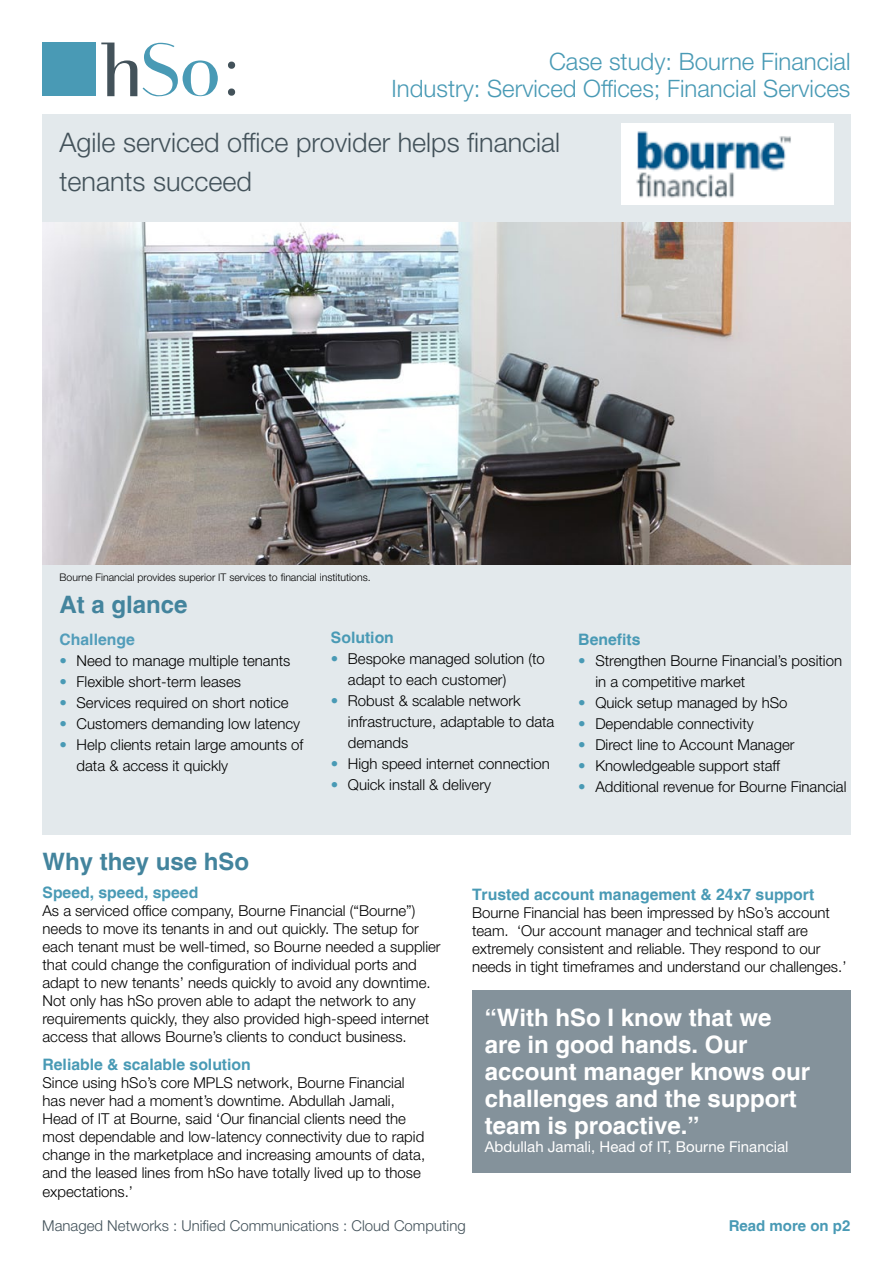
<style>
.page{position:relative;width:893px;height:1263px;background:#fff}
.page>*{position:absolute;margin:0;border:0;box-sizing:border-box;transform-origin:0 0}
.t1{font:300 27px/39px "Helvetica Neue LT Std";color:#43525a}
.t2{font:700 24px/27px "Helvetica";color:#fff}
.t3{font:300 24px/27px "Helvetica Neue LT Std";color:#499ab5;text-align:right}
.t4{font:700 24px "Helvetica";color:#43849d}
.t5{font:700 15.75px "Helvetica";color:#499ab5}
.t6{font:700 15.75px "Helvetica";color:#529dba}
.t7{font:300 15px/18px "Helvetica Neue LT Std";color:#000}
.t8{font:300 15px "Helvetica Neue LT Std";color:#43525a}
.t9{font:15px "Helvetica Neue LT Std";color:#fff}
.t10{font:700 15px "Helvetica";color:#499ab5}
.t11{font:300 10.5px "Helvetica Neue LT Std";color:#000}
.s1{color:#499ab5}
</style>
<div class="page">
<div style="left:43px;top:115px;width:808px;height:720px;background:#e3e9ec"></div>
<div style="left:43px;top:43px;width:53px;height:53px;background:#499ab5"></div>
<svg style="left:101px;top:43px;width:134px;height:53px"></svg>
<img style="left:43px;top:223px;width:808px;height:342px">
<div style="left:472px;top:990px;width:378px;height:183px;background:#84929b"></div>
<div style="left:621px;top:124px;width:212px;height:81px;background:#fff"></div>
<img style="left:636px;top:131px;width:155px;height:67px">
<h2 class="t3" style="left:392px;top:47px;width:460px">Case study: Bourne Financial<br>Industry: Serviced Offices; Financial Services</h2>
<h1 class="t1" style="left:60px;top:122px;width:502px">Agile serviced office provider helps financial tenants succeed</h1>
<p class="t11" style="left:60px;top:571px;width:313px">Bourne Financial provides superior IT services to financial institutions.</p>
<h2 class="t4" style="left:60px;top:590px;width:130px">At a glance</h2>
<p class="t6" style="left:60px;top:629px;width:77px">Challenge</p>
<p class="t7" style="left:60px;top:651px;width:232px"><span class="s1">•</span> Need to manage multiple tenants</p>
<p class="t7" style="left:60px;top:672px;width:183px"><span class="s1">•</span> Flexible short-term leases</p>
<p class="t7" style="left:60px;top:693px;width:231px"><span class="s1">•</span> Services required on short notice</p>
<p class="t7" style="left:60px;top:714px;width:242px"><span class="s1">•</span> Customers demanding low latency</p>
<p class="t7" style="left:77px;top:734px;width:228px;line-height:21px;text-indent:-17px"><span class="s1">•</span> Help clients retain large amounts of data &amp; access it quickly</p>
<p class="t5" style="left:331px;top:628px;width:65px">Solution</p>
<p class="t7" style="left:348px;top:648px;width:198px;line-height:21px;text-indent:-17px"><span class="s1">•</span> Bespoke managed solution (to adapt to each customer)</p>
<p class="t7" style="left:348px;top:690px;width:208px;line-height:21px;text-indent:-17px"><span class="s1">•</span> Robust &amp; scalable network infrastructure, adaptable to data demands</p>
<p class="t7" style="left:331px;top:754px;width:220px"><span class="s1">•</span> High speed internet connection</p>
<p class="t7" style="left:331px;top:775px;width:162px"><span class="s1">•</span> Quick install &amp; delivery</p>
<p class="t5" style="left:578px;top:629px;width:64px">Benefits</p>
<p class="t7" style="left:595px;top:650px;width:248px;line-height:21px;text-indent:-17px"><span class="s1">•</span> Strengthen Bourne Financial’s position in a competitive market</p>
<p class="t7" style="left:578px;top:693px;width:211px"><span class="s1">•</span> Quick setup managed by hSo</p>
<p class="t7" style="left:578px;top:714px;width:177px"><span class="s1">•</span> Dependable connectivity</p>
<p class="t7" style="left:578px;top:735px;width:218px"><span class="s1">•</span> Direct line to Account Manager</p>
<p class="t7" style="left:578px;top:756px;width:203px"><span class="s1">•</span> Knowledgeable support staff</p>
<p class="t7" style="left:578px;top:777px;width:270px"><span class="s1">•</span> Additional revenue for Bourne Financial</p>
<h2 class="t4" style="left:43px;top:847px;width:208px">Why they use hSo</h2>
<p class="t5" style="left:43px;top:883px;width:157px">Speed, speed, speed</p>
<p class="t7" style="left:43px;top:901px;width:400px">As a serviced office company, Bourne Financial (“Bourne”) needs to move its tenants in and out quickly. The setup for each tenant must be well-timed, so Bourne needed a supplier that could change the configuration of individual ports and adapt to new tenants’ needs quickly to avoid any downtime.<br>Not only has hSo proven able to adapt the network to any requirements quickly, they also provided high-speed internet access that allows Bourne’s clients to conduct business.</p>
<p class="t5" style="left:43px;top:1055px;width:210px">Reliable &amp; scalable solution</p>
<p class="t7" style="left:43px;top:1073px;width:384px">Since using hSo’s core MPLS network, Bourne Financial has never had a moment’s downtime. Abdullah Jamali, Head of IT at Bourne, said ‘Our financial clients need the most dependable and low-latency connectivity due to rapid change in the marketplace and increasing amounts of data, and the leased lines from hSo have totally lived up to those expectations.’</p>
<p class="t5" style="left:472px;top:885px;width:344px">Trusted account management &amp; 24x7 support</p>
<p class="t7" style="left:472px;top:903px;width:376px">Bourne Financial has been impressed by hSo’s account team. ‘Our account manager and technical staff are extremely consistent and reliable. They respond to our needs in tight timeframes and understand our challenges.’</p>
<h2 class="t2" style="left:485px;top:1005px;width:327px">“With hSo I know that we are in good hands. Our account manager knows our challenges and the support team is proactive.”</h2>
<p class="t9" style="left:485px;top:1137px;width:305px">Abdullah Jamali, Head of IT, Bourne Financial</p>
<p class="t8" style="left:42px;top:1216px;width:425px">Managed Networks : Unified Communications : Cloud Computing</p>
<p class="t10" style="left:729px;top:1216px;width:123px">Read more on p2</p>
</div>
